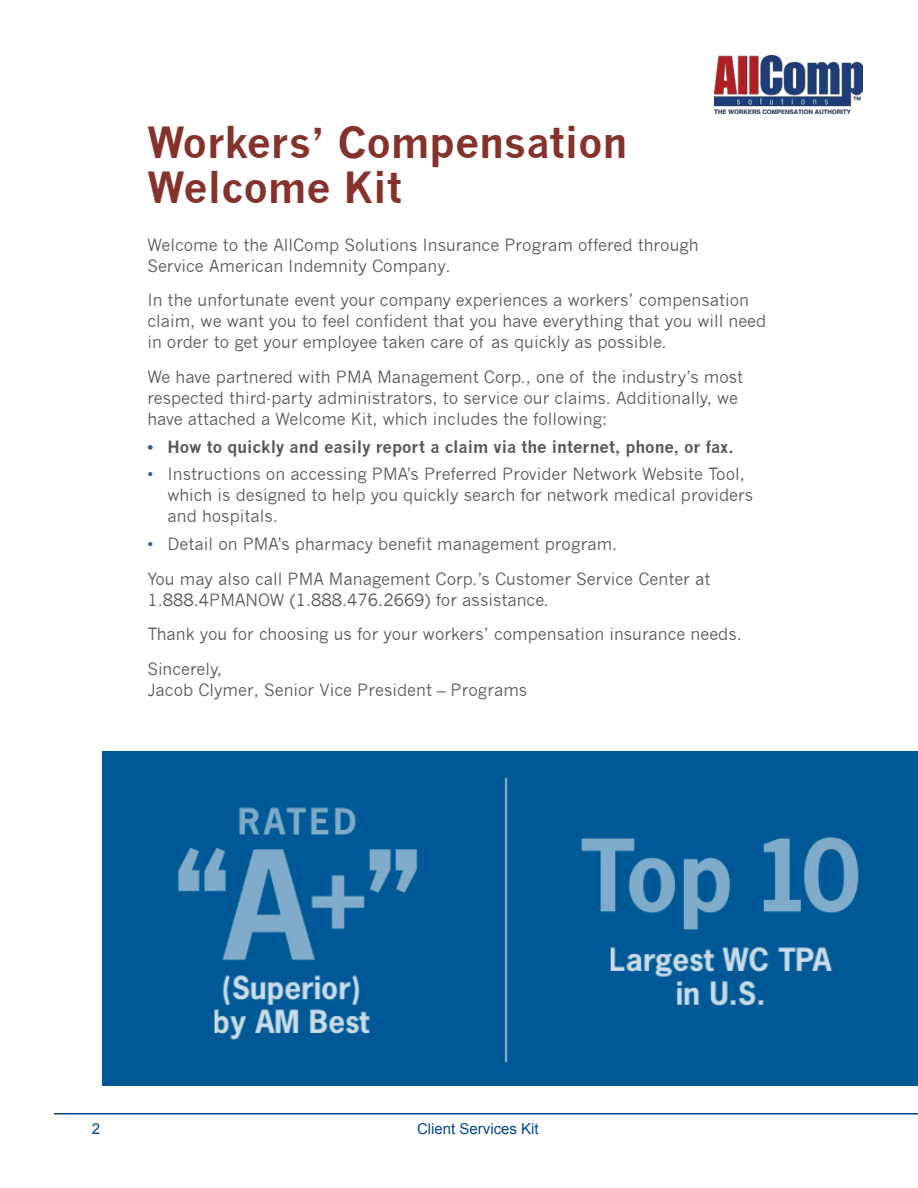
<style>
.page{position:relative;width:918px;height:1188px;background:#fff}
.page>*{position:absolute;margin:0;border:0;box-sizing:border-box;transform-origin:0 0}
.t1{font:700 42px/45px "News Gothic";color:#85312c}
.t2{font:16.5px/21px "News Gothic";color:#57585a}
.t3{font:700 16.5px "News Gothic";color:#57585a}
.t4{font:15px "Arial";color:#01468c}
.t5{font:15px "Arial";color:#01468c}
.s1{color:#395d9c}
.s2{font-style:inherit}
</style>
<div class="page">
<hr style="left:54px;top:1113px;width:864px;height:1px;background:#01468c">
<img style="left:714px;top:56px;width:148px;height:58px">
<img style="left:102px;top:752px;width:816px;height:334px">
<h1 class="t1" style="left:147px;top:119px;width:482px">Workers’ Compensation<br>Welcome Kit</h1>
<p class="t2" style="left:147px;top:234px;width:553px">Welcome to the AllComp Solutions Insurance Program offered through<br>Service American Indemnity Company.</p>
<p class="t2" style="left:147px;top:290px;width:621px">In the unfortunate event your company experiences a workers’ compensation claim, we want you to feel confident that you have everything that you will need in order to get your employee taken care of as quickly as possible.</p>
<p class="t2" style="left:147px;top:366px;width:597px">We have partnered with PMA Management Corp., one of the industry’s most respected third-party administrators, to service our claims. Additionally, we have attached a Welcome Kit, which includes the following:</p>
<p class="t3" style="left:147px;top:436px;width:588px"><span class="s1">•</span> How to quickly and easily report a claim via the internet, phone, or fax.</p>
<p class="t2" style="left:168px;top:464px;width:587px;text-indent:-20px"><span class="s1">•</span> Instructions on accessing PMA’s Preferred Provider Network Website Tool, which is designed to help you quickly search for network medical providers and hospitals.</p>
<p class="t2" style="left:147px;top:527px;width:565px;line-height:34.5px"><span class="s1">•</span> Detail on PMA’s pharmacy benefit management program.<br>You may also call PMA Management Corp.’s Customer Service Center at</p>
<p class="t2" style="left:147px;top:582px;width:596px;line-height:34.5px">1.888.4PMANOW (1.888.476.2669) for assistance.<br>Thank you for choosing us for your workers’ compensation insurance needs.<br>Sincerely,</p>
<p class="t2" style="left:147px;top:679px;width:381px">Jacob Clymer, Senior Vice President – Programs</p>
<p class="t5" style="left:92px;top:1119px;width:10px">2</p>
<p class="t4" style="left:417px;top:1119px;width:123px">Client Services <span class="s2">Kit</span></p>
</div>
